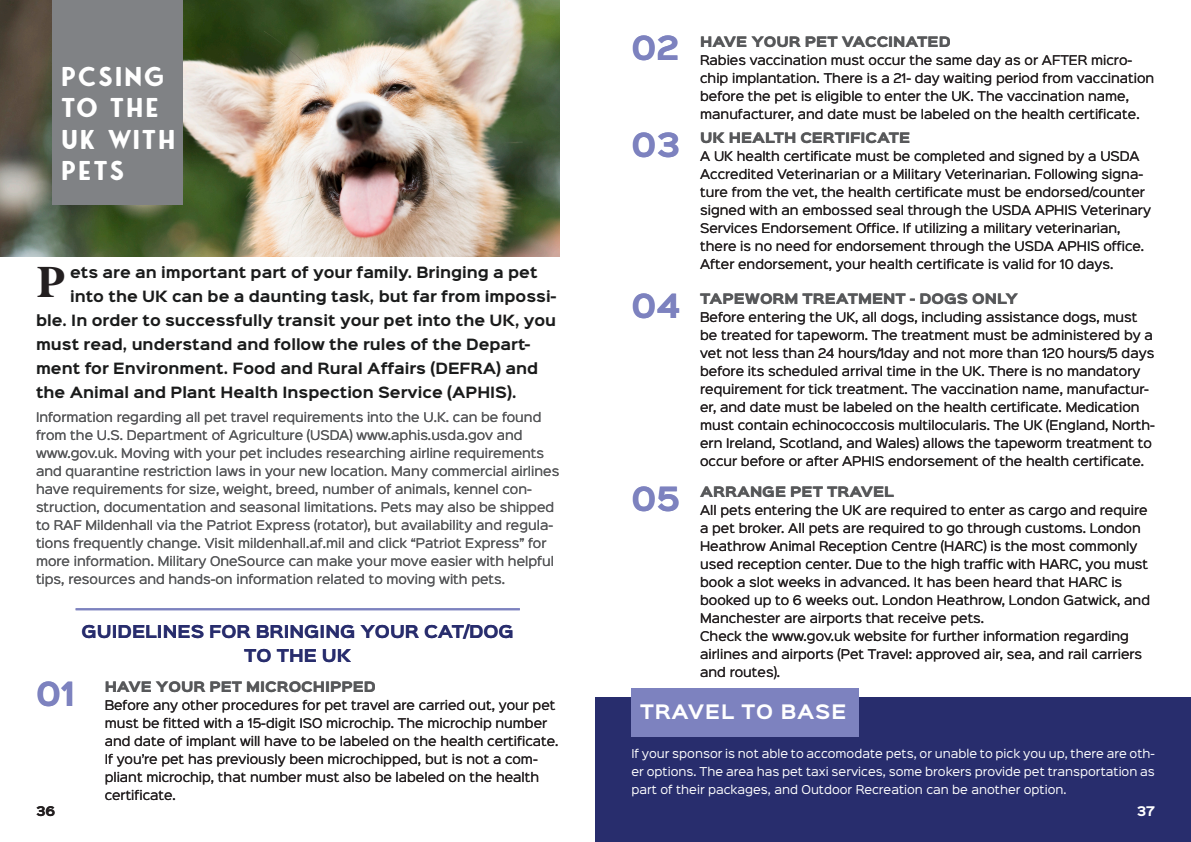
<style>
.page{position:relative;width:1191px;height:842px;background:#fff}
.page>*{position:absolute;margin:0;border:0;box-sizing:border-box;transform-origin:0 0}
.Subtitle{font:43px "MADE Sunflower";color:#231f20}
.Number{font:700 30px "Sinkin Sans 700";color:#7d82bf}
.title_page{font:700 26px "Fonseca Rounded";letter-spacing:.05em;color:#fff}
.Subtitle-2{font:700 18px "Sinkin Sans 700";letter-spacing:.05em;color:#fff}
.Subtitle-3{font:700 16px "Sinkin Sans 700";color:#282d6d}
.Text_Bold{font:700 14px "Sinkin Sans 700";color:#1a1b1b}
.text_area__b{font:900 13px "Sinkin Sans 800";color:#57585a}
.text_area__b-2{font:12px/18px "Sinkin Sans 400";color:#231f20}
.text_area__b-3{font:12px/18px "Sinkin Sans 400";color:#57585a}
.Text_Content{font:700 12px "Sinkin Sans 700";color:#231f20}
.Text_Content-2{font:700 12px "Sinkin Sans 700";color:#fff}
.Text_area{font:11px/18px "Sinkin Sans 400";color:#fff;text-align:justify}
</style>
<div class="page">
<img style="left:0;top:0;width:559px;height:257px">
<div style="left:52px;top:0;width:131px;height:204px;background:#808285"></div>
<hr style="left:76px;top:608px;width:444px;height:2px;background:#7d82bf">
<div style="left:595px;top:698px;width:596px;height:144px;background:#282d6d"></div>
<div style="left:631px;top:689px;width:228px;height:48px;background:#7d82bf"></div>
<p class="title_page" style="left:61px;top:61px;width:106px">PCSING</p>
<p class="title_page" style="left:61px;top:92px;width:100px">TO THE</p>
<p class="title_page" style="left:61px;top:123px;width:117px">UK WITH</p>
<p class="title_page" style="left:61px;top:155px;width:65px">PETS</p>
<p class="Text_Bold" style="left:70px;top:265px;width:469px">ets are an important part of your family. Bringing a pet</p>
<p class="Text_Bold" style="left:70px;top:289px;width:488px">into the UK can be a daunting task, but far from impossi-</p>
<p class="Text_Bold" style="left:36px;top:313px;width:522px">ble. In order to successfully transit your pet into the UK, you</p>
<p class="Text_Bold" style="left:36px;top:337px;width:496px">must read, understand and follow the rules of the Depart-</p>
<p class="Text_Bold" style="left:36px;top:361px;width:504px">ment for Environment. Food and Rural Affairs (DEFRA) and</p>
<p class="Text_Bold" style="left:36px;top:385px;width:482px">the Animal and Plant Health Inspection Service (APHIS).</p>
<p class="Subtitle" style="left:37px;top:258px;width:29px">P</p>
<p class="text_area__b-3" style="left:36px;top:407px;width:525px">Information regarding all pet travel requirements into the U.K. can be found from the U.S. Department of Agriculture (USDA) www.aphis.usda.gov and www.gov.uk. Moving with your pet includes researching airline requirements and quarantine restriction laws in your new location. Many commercial airlines have requirements for size, weight, breed, number of animals, kennel con&shy;struction, documentation and seasonal limitations. Pets may also be shipped to RAF Mildenhall via the Patriot Express (rotator), but availability and regula&shy;tions frequently change. Visit mildenhall.af.mil and click “Patriot Express” for more information. Military OneSource can make your move easier with helpful tips, resources and hands-on information related to moving with pets.</p>
<p class="Subtitle-3" style="left:82px;top:623px;width:434px">GUIDELINES FOR BRINGING YOUR CAT/DOG</p>
<p class="Subtitle-3" style="left:244px;top:647px;width:108px">TO THE UK</p>
<p class="Number" style="left:36px;top:678px;width:41px">01</p>
<p class="text_area__b" style="left:105px;top:680px;width:273px">HAVE YOUR PET MICROCHIPPED</p>
<p class="text_area__b-2" style="left:105px;top:695px;width:455px">Before any other procedures for pet travel are carried out, your pet must be fitted with a 15-digit ISO microchip. The microchip number and date of implant will have to be labeled on the health certificate.<br>If you’re pet has previously been microchipped, but is not a com&shy;pliant microchip, that number must also be labeled on the health certificate.</p>
<p class="Text_Content" style="left:36px;top:804px;width:21px">36</p>
<p class="Number" style="left:631px;top:32px;width:49px">02</p>
<p class="Number" style="left:631px;top:129px;width:50px">03</p>
<p class="Number" style="left:631px;top:290px;width:50px">04</p>
<p class="Number" style="left:631px;top:483px;width:50px">05</p>
<p class="text_area__b" style="left:700px;top:34px;width:252px">HAVE YOUR PET VACCINATED</p>
<p class="text_area__b-2" style="left:700px;top:50px;width:455px">Rabies vaccination must occur the same day as or AFTER micro&shy;chip implantation. There is a 21- day waiting period from vaccination before the pet is eligible to enter the UK. The vaccination name, manufacturer, and date must be labeled on the health certificate.</p>
<p class="text_area__b" style="left:700px;top:131px;width:212px">UK HEALTH CERTIFICATE</p>
<p class="text_area__b-2" style="left:700px;top:146px;width:452px">A UK health certificate must be completed and signed by a USDA Accredited Veterinarian or a Military Veterinarian. Following signa&shy;ture from the vet, the health certificate must be endorsed/counter signed with an embossed seal through the USDA APHIS Veterinary Services Endorsement Office. If utilizing a military veterinarian, there is no need for endorsement through the USDA APHIS office.<br>After endorsement, your health certificate is valid for 10 days.</p>
<p class="text_area__b" style="left:700px;top:292px;width:319px">TAPEWORM TREATMENT - DOGS ONLY</p>
<p class="text_area__b-2" style="left:700px;top:307px;width:456px">Before entering the UK, all dogs, including assistance dogs, must be treated for tapeworm. The treatment must be administered by a vet not less than 24 hours/1day and not more than 120 hours/5 days before its scheduled arrival time in the UK. There is no mandatory requirement for tick treatment. The vaccination name, manufactur&shy;er, and date must be labeled on the health certificate. Medication must contain echinococcosis multilocularis. The UK (England, North&shy;ern Ireland, Scotland, and Wales) allows the tapeworm treatment to occur before or after APHIS endorsement of the health certificate.</p>
<p class="text_area__b" style="left:700px;top:485px;width:195px">ARRANGE PET TRAVEL</p>
<p class="text_area__b-2" style="left:700px;top:500px;width:451px">All pets entering the UK are required to enter as cargo and require a pet broker. All pets are required to go through customs. London Heathrow Animal Reception Centre (HARC) is the most commonly used reception center. Due to the high traffic with HARC, you must book a slot weeks in advanced. It has been heard that HARC is booked up to 6 weeks out. London Heathrow, London Gatwick, and Manchester are airports that receive pets.</p>
<p class="text_area__b-2" style="left:700px;top:626px;width:443px">Check the www.gov.uk website for further information regarding airlines and airports (Pet Travel: approved air, sea, and rail carriers and routes).</p>
<p class="Subtitle-2" style="left:640px;top:702px;width:208px">TRAVEL TO BASE</p>
<p class="Text_area" style="left:631px;top:743px;width:525px">If your sponsor is not able to accomodate pets, or unable to pick you up, there are oth&shy;er options. The area has pet taxi services, some brokers provide pet transportation as part of their packages, and Outdoor Recreation can be another option.</p>
<p class="Text_Content-2" style="left:1136px;top:805px;width:20px">37</p>
</div>
